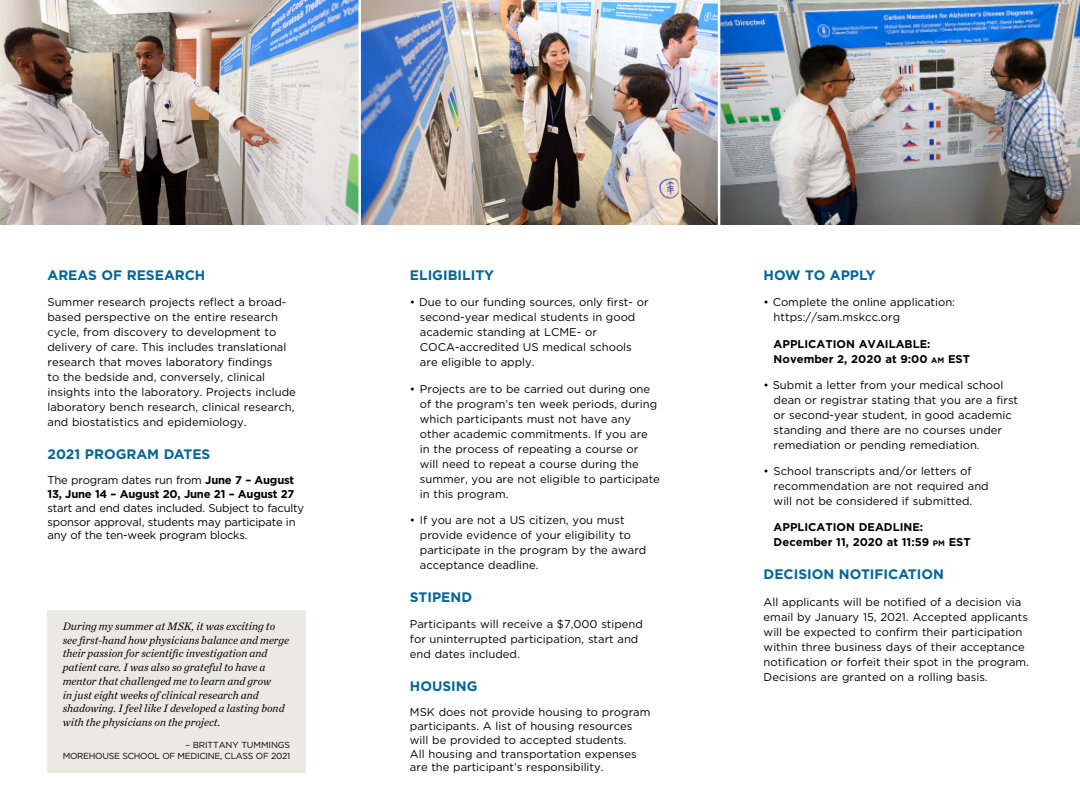
<style>
.page{position:relative;width:1080px;height:810px;background:#fff}
.page>*{position:absolute;margin:0;border:0;box-sizing:border-box;transform-origin:0 0}
.t1{font:700 13.75px "Gotham";color:#006598}
.t2{font:11.25px/15px "Gotham";color:#000}
.t3{font:italic 11.25px/13.8px "Chronicle Text G1";color:#000}
.t4{font:11.25px/13.8px "Gotham";letter-spacing:-.02em;color:#000}
.t5{font:700 11.25px/15px "Gotham";color:#000}
.t6{font:700 11.25px/13.8px "Gotham";letter-spacing:-.02em;color:#000}
.t7{font:8.75px/11.2px "Gotham";letter-spacing:-.03em;color:#000;text-align:right}
.s1{font-weight:400}
.s2{font-size:7.88px}
</style>
<div class="page">
<img style="left:0;top:0;width:358px;height:225px">
<img style="left:361px;top:0;width:357px;height:225px">
<img style="left:720px;top:0;width:360px;height:225px">
<div style="left:48px;top:610px;width:258px;height:163px;background:#eaeae2"></div>
<p class="t1" style="left:48px;top:266px;width:159px">AREAS OF RESEARCH</p>
<p class="t2" style="left:48px;top:295px;width:250px">Summer research projects reflect a broad&shy;based perspective on the entire research cycle, from discovery to development to delivery of care. This includes translational research that moves laboratory findings<br>to the bedside and, conversely, clinical insights into the laboratory. Projects include laboratory bench research, clinical research, and biostatistics and epidemiology.</p>
<p class="t1" style="left:48px;top:445px;width:164px">2021 PROGRAM DATES</p>
<p class="t6" style="left:48px;top:474px;width:249px"><span class="s1">The program dates run from</span> June 7 – August<br>13, June 14 – August 20, June 21 – August 27</p>
<p class="t4" style="left:48px;top:501px;width:258px">start and end dates included. Subject to faculty sponsor approval, students may participate in any of the ten-week program blocks.</p>
<p class="t3" style="left:63px;top:619px;width:228px">During my summer at MSK, it was exciting to see first-hand how physicians balance and merge their passion for scientific investigation and patient care. I was also so grateful to have a mentor that challenged me to learn and grow<br>in just eight weeks of clinical research and shadowing. I feel like I developed a lasting bond with the physicians on the project.</p>
<p class="t7" style="left:63px;top:739px;width:229px">– BRITTANY TUMMINGS<br>MOREHOUSE SCHOOL OF MEDICINE, CLASS OF 2021</p>
<p class="t1" style="left:410px;top:266px;width:86px">ELIGIBILITY</p>
<p class="t2" style="left:420px;top:295px;width:230px;text-indent:-10px">• Due to our funding sources, only first- or second-year medical students in good academic standing at LCME- or COCA-accredited US medical schools are eligible to apply.</p>
<p class="t2" style="left:420px;top:381px;width:242px;text-indent:-10px">• Projects are to be carried out during one of the program’s ten week periods, during which participants must not have any other academic commitments. If you are in the process of repeating a course or<br>will need to repeat a course during the summer, you are not eligible to participate in this program.</p>
<p class="t2" style="left:420px;top:512px;width:228px;text-indent:-10px">• If you are not a US citizen, you must provide evidence of your eligibility to participate in the program by the award acceptance deadline.</p>
<p class="t1" style="left:410px;top:588px;width:64px">STIPEND</p>
<p class="t2" style="left:410px;top:617px;width:235px">Participants will receive a $7,000 stipend for uninterrupted participation, start and end dates included.</p>
<p class="t1" style="left:410px;top:677px;width:69px">HOUSING</p>
<p class="t2" style="left:410px;top:705px;width:242px;line-height:13.8px">MSK does not provide housing to program participants. A list of housing resources will be provided to accepted students.<br>All housing and transportation expenses are the participant’s responsibility.</p>
<p class="t1" style="left:764px;top:266px;width:114px">HOW TO APPLY</p>
<p class="t2" style="left:774px;top:295px;width:183px;text-indent:-10px">• Complete the online application: https://sam.mskcc.org</p>
<p class="t5" style="left:774px;top:336px;width:198px">APPLICATION AVAILABLE:<br>November 2, 2020 at 9:00 <span class="s2">AM</span> EST</p>
<p class="t2" style="left:774px;top:377px;width:246px;text-indent:-10px">• Submit a letter from your medical school dean or registrar stating that you are a first or second-year student, in good academic standing and there are no courses under remediation or pending remediation.</p>
<p class="t2" style="left:774px;top:463px;width:217px;text-indent:-10px">• School transcripts and/or letters of recommendation are not required and will not be considered if submitted.</p>
<p class="t5" style="left:774px;top:520px;width:199px">APPLICATION DEADLINE:<br>December 11, 2020 at 11:59 <span class="s2">PM</span> EST</p>
<p class="t1" style="left:764px;top:565px;width:182px">DECISION NOTIFICATION</p>
<p class="t2" style="left:764px;top:594px;width:267px">All applicants will be notified of a decision via email by January 15, 2021. Accepted applicants will be expected to confirm their participation within three business days of their acceptance notification or forfeit their spot in the program.<br>Decisions are granted on a rolling basis.</p>
</div>
